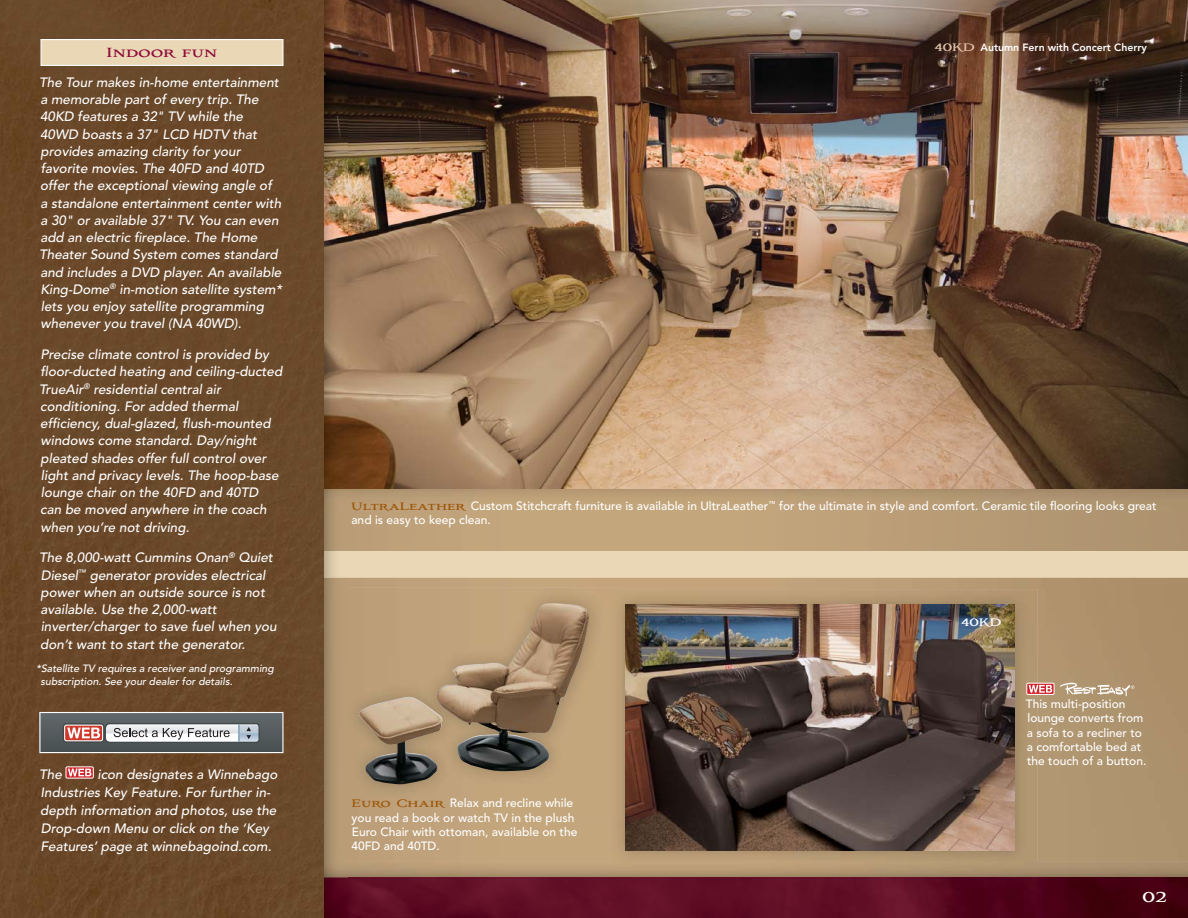
<style>
.page{position:relative;width:1188px;height:918px;background:#ead7b6}
.page>*{position:absolute;margin:0;border:0;box-sizing:border-box;transform-origin:0 0}
.t1{font:700 18px "Aviano";color:#fff}
.t2{font:700 16.5px "Aviano";color:#8e0b3a}
.t3{font:italic 500 13.5px/17.2px "Avenir";color:#fff}
.t4{font:700 13.5px "Aviano";color:#fff}
.t5{font:500 12px/14.4px "Avenir";color:#fff}
.t6{font:italic 500 10.5px/13.5px "Avenir";color:#fff}
.t7{font:800 10.5px "Avenir";color:#fff}
.s1{font-family:"Aviano";font-weight:700;font-size:13.5px;color:#e5c8ad}
.s2{font-family:"Aviano";font-weight:700;font-size:13.5px;color:#9c5607}
</style>
<div class="page">
<img style="left:348px;top:488px;width:840px;height:63px">
<img style="left:324px;top:578px;width:864px;height:300px">
<img style="left:348px;top:0;width:840px;height:488px">
<img style="left:610px;top:589px;width:428px;height:285px">
<img style="left:625px;top:605px;width:389px;height:245px">
<img style="left:348px;top:588px;width:273px;height:230px">
<div style="left:610px;top:589px;width:11px;height:229px;background:#bfa27a"></div>
<img style="left:360px;top:603px;width:229px;height:182px">
<img style="left:348px;top:878px;width:840px;height:40px">
<img style="left:324px;top:551px;width:24px;height:311px">
<img style="left:324px;top:488px;width:24px;height:63px">
<img style="left:324px;top:0;width:24px;height:488px">
<img style="left:324px;top:878px;width:24px;height:40px">
<div style="left:0;top:0;width:324px;height:918px;background:#69482a"></div>
<svg style="left:40px;top:39px;width:244px;height:27px"></svg>
<div style="left:1027px;top:683px;width:27px;height:11px;background:#d2232a"></div>
<div style="left:1026px;top:683px;width:28px;height:12px;border:1px solid #fff"></div>
<svg style="left:1029px;top:685px;width:23px;height:8px"></svg>
<svg style="left:1060px;top:683px;width:74px;height:13px"></svg>
<svg style="left:66px;top:767px;width:27px;height:11px"></svg>
<div style="left:66px;top:766px;width:28px;height:13px;border:1px solid #fff"></div>
<svg style="left:39px;top:696px;width:245px;height:80px"></svg>
<p class="t2" style="left:106px;top:41px;width:113px">Indoor fun</p>
<p class="t3" style="left:39px;top:75px;width:244px">The Tour makes in-home entertainment a memorable part of every trip. The 40KD features a 32" TV while the 40WD boasts a 37" LCD HDTV that provides amazing clarity for your favorite movies. The 40FD and 40TD offer the exceptional viewing angle of<br>a standalone entertainment center with a 30" or available 37" TV. You can even add an electric fireplace. The Home Theater Sound System comes standard and includes a DVD player. An available King-Dome<sup>®</sup> in-motion satellite system* lets you enjoy satellite programming whenever you travel (NA 40WD).</p>
<p class="t3" style="left:39px;top:347px;width:245px">Precise climate control is provided by floor-ducted heating and ceiling-ducted TrueAir<sup>®</sup> residential central air conditioning. For added thermal efficiency, dual-glazed, flush-mounted windows come standard. Day/night pleated shades offer full control over light and privacy levels. The hoop-base lounge chair on the 40FD and 40TD<br>can be moved anywhere in the coach when you’re not driving.</p>
<p class="t3" style="left:39px;top:551px;width:239px">The 8,000-watt Cummins Onan<sup>®</sup> Quiet Diesel<sup>™</sup> generator provides electrical power when an outside source is not available. Use the 2,000-watt inverter/charger to save fuel when you don’t want to start the generator.</p>
<p class="t6" style="left:41px;top:662px;width:235px;text-indent:-4px">*Satellite TV requires a receiver and programming subscription. See your dealer for details.</p>
<p class="t3" style="left:39px;top:767px;width:24px">The</p>
<p class="t3" style="left:40px;top:766px;width:239px;line-height:18px;text-indent:57px">icon designates a Winnebago Industries Key Feature. For further in&shy;depth information and photos, use the Drop-down Menu or click on the ‘Key Features’ page at winnebagoind.com.</p>
<p class="t7" style="left:934px;top:43px;width:214px"><span class="s1">40KD</span> Autumn Fern with Concert Cherry</p>
<p class="t5" style="left:351px;top:500px;width:807px"><span class="s2">UltraLeather</span> Custom Stitchcraft furniture is available in UltraLeather<sup>™</sup> for the ultimate in style and comfort. Ceramic tile flooring looks great and is easy to keep clean.</p>
<p class="t5" style="left:351px;top:797px;width:228px"><span class="s2">Euro Chair</span> Relax and recline while you read a book or watch TV in the plush<br>Euro Chair with ottoman, available on the<br>40FD and 40TD.</p>
<p class="t4" style="left:961px;top:613px;width:42px">40KD</p>
<p class="t5" style="left:1026px;top:698px;width:122px">This multi-position lounge converts from a sofa to a recliner to a comfortable bed at the touch of a button.</p>
<h1 class="t1" style="left:1143px;top:885px;width:26px">02</h1>
</div>
